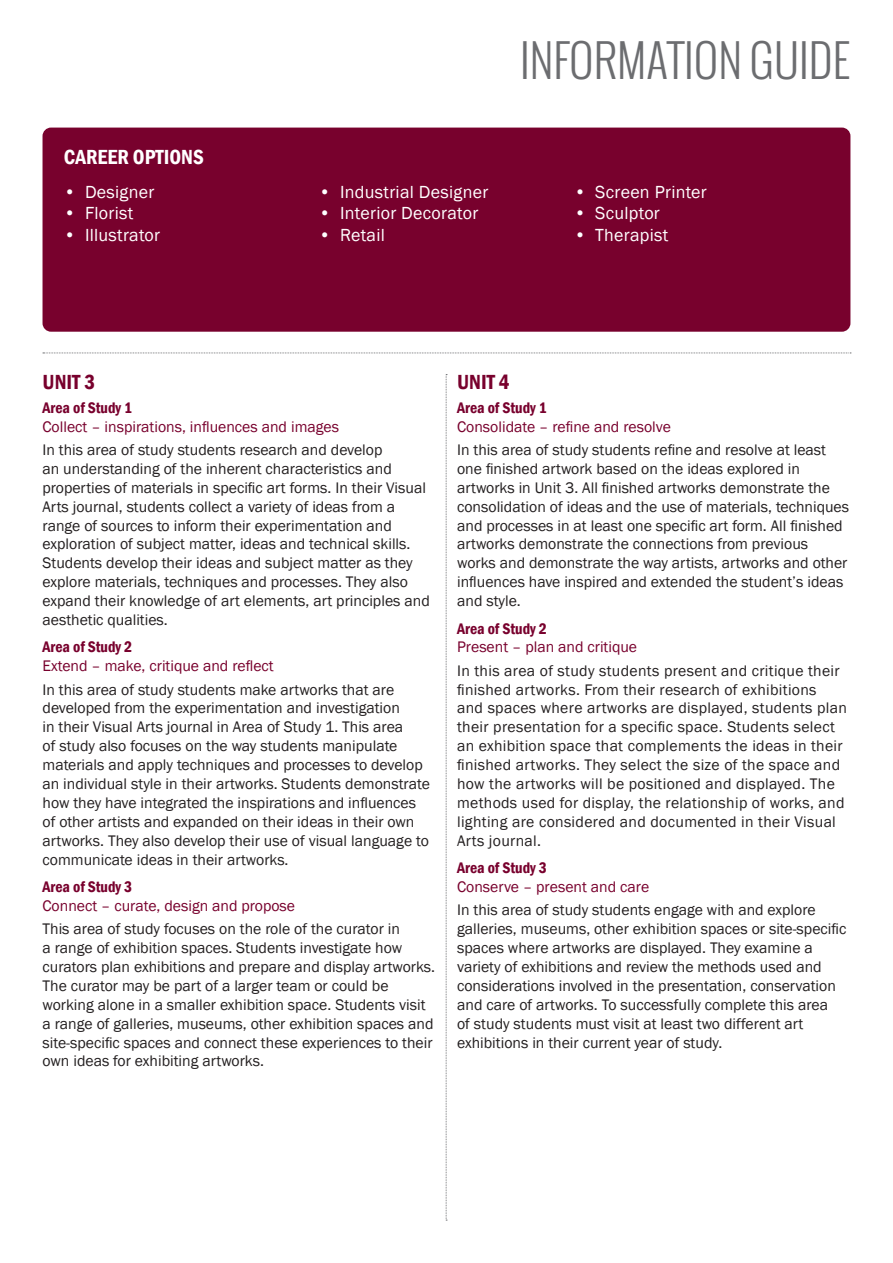
<style>
.page{position:relative;width:893px;height:1263px;background:#fff}
.page>*{position:absolute;margin:0;border:0;box-sizing:border-box;transform-origin:0 0}
.section_header_30pt{font:300 45px "Oswald";color:#6c6d70}
.subhead_14pt_ruby{font:600 condensed 21px "Franklin Gothic";color:#fff}
.subhead_14pt_ruby-2{font:600 condensed 21px "Franklin Gothic";color:#78012d}
.subhead_14pt_ruby-3{font:18px "Franklin Gothic";letter-spacing:.015em;color:#fff}
.body_text_10_5pt{font:15.75px/18.9px "Franklin Gothic";color:#231f20}
.body_text_10_5pt-2{font:15.75px/18.9px "Franklin Gothic";letter-spacing:.02em;color:#231f20}
.body_text_10_5pt-3{font:15.75px "Franklin Gothic";color:#78012d}
.subhead_10_5_black{font:600 condensed 15.75px "Franklin Gothic";color:#78012d}
.subhead_10_5_red{font:15.75px "Franklin Gothic";color:#78012d}
.subhead_10_5_red_bol{font:600 condensed 15.75px "Franklin Gothic";color:#78012d}
</style>
<div class="page">
<svg style="left:43px;top:353px;width:808px;height:1px"></svg>
<div style="left:43px;top:128px;width:807px;height:204px;background:#78012d;border-radius:9px"></div>
<svg style="left:446px;top:374px;width:1px;height:847px"></svg>
<p class="subhead_14pt_ruby" style="left:64px;top:142px;width:142px">CAREER OPTIONS</p>
<p class="subhead_14pt_ruby-3" style="left:64px;top:180px;width:92px">• Designer</p>
<p class="subhead_14pt_ruby-3" style="left:64px;top:202px;width:71px">• Florist</p>
<p class="subhead_14pt_ruby-3" style="left:64px;top:224px;width:98px">• Illustrator</p>
<p class="section_header_30pt" style="left:520px;top:30px;width:332px">INFORMATION GUIDE</p>
<p class="subhead_14pt_ruby-3" style="left:319px;top:180px;width:171px">• Industrial Designer</p>
<p class="subhead_14pt_ruby-3" style="left:319px;top:202px;width:161px">• Interior Decorator</p>
<p class="subhead_14pt_ruby-3" style="left:319px;top:224px;width:67px">• Retail</p>
<p class="subhead_14pt_ruby-3" style="left:574px;top:180px;width:134px">• Screen Printer</p>
<p class="subhead_14pt_ruby-3" style="left:574px;top:202px;width:87px">• Sculptor</p>
<p class="subhead_14pt_ruby-3" style="left:574px;top:224px;width:96px">• Therapist</p>
<p class="subhead_14pt_ruby-2" style="left:43px;top:368px;width:54px">UNIT 3</p>
<p class="subhead_14pt_ruby-2" style="left:457px;top:368px;width:54px">UNIT 4</p>
<p class="subhead_10_5_black" style="left:43px;top:397px;width:91px">Area of Study 1</p>
<p class="body_text_10_5pt-3" style="left:43px;top:417px;width:298px">Collect – inspirations, influences and images</p>
<p class="body_text_10_5pt" style="left:43px;top:441px;width:389px">In this area of study students research and develop<br>an understanding of the inherent characteristics and properties of materials in specific art forms. In their Visual Arts journal, students collect a variety of ideas from a range of sources to inform their experimentation and exploration of subject matter, ideas and technical skills.<br>Students develop their ideas and subject matter as they explore materials, techniques and processes. They also expand their knowledge of art elements, art principles and aesthetic qualities.</p>
<p class="subhead_10_5_black" style="left:43px;top:637px;width:91px">Area of Study 2</p>
<p class="body_text_10_5pt-3" style="left:43px;top:656px;width:233px">Extend – make, critique and reflect</p>
<p class="body_text_10_5pt" style="left:43px;top:680px;width:389px">In this area of study students make artworks that are developed from the experimentation and investigation<br>in their Visual Arts journal in Area of Study 1. This area<br>of study also focuses on the way students manipulate materials and apply techniques and processes to develop an individual style in their artworks. Students demonstrate how they have integrated the inspirations and influences of other artists and expanded on their ideas in their own artworks. They also develop their use of visual language to communicate ideas in their artworks.</p>
<p class="subhead_10_5_black" style="left:43px;top:876px;width:91px">Area of Study 3</p>
<p class="body_text_10_5pt-3" style="left:43px;top:896px;width:254px">Connect – curate, design and propose</p>
<p class="body_text_10_5pt" style="left:43px;top:920px;width:394px">This area of study focuses on the role of the curator in<br>a range of exhibition spaces. Students investigate how curators plan exhibitions and prepare and display artworks.<br>The curator may be part of a larger team or could be working alone in a smaller exhibition space. Students visit a range of galleries, museums, other exhibition spaces and site-specific spaces and connect these experiences to their own ideas for exhibiting artworks.</p>
<p class="subhead_10_5_black" style="left:457px;top:397px;width:91px">Area of Study 1</p>
<p class="body_text_10_5pt-3" style="left:457px;top:417px;width:215px">Consolidate – refine and resolve</p>
<p class="body_text_10_5pt" style="left:457px;top:441px;width:393px">In this area of study students refine and resolve at least one finished artwork based on the ideas explored in artworks in Unit 3. All finished artworks demonstrate the consolidation of ideas and the use of materials, techniques and processes in at least one specific art form. All finished artworks demonstrate the connections from previous works and demonstrate the way artists, artworks and other influences have inspired and extended the student’s ideas and style.</p>
<p class="subhead_10_5_black" style="left:457px;top:618px;width:91px">Area of Study 2</p>
<p class="body_text_10_5pt-3" style="left:457px;top:637px;width:181px">Present – plan and critique</p>
<p class="body_text_10_5pt-2" style="left:457px;top:661px;width:391px">In this area of study students present and critique their finished artworks. From their research of exhibitions<br>and spaces where artworks are displayed, students plan their presentation for a specific space. Students select an exhibition space that complements the ideas in their finished artworks. They select the size of the space and how the artworks will be positioned and displayed. The methods used for display, the relationship of works, and lighting are considered and documented in their Visual Arts journal.</p>
<p class="subhead_10_5_red_bol" style="left:457px;top:857px;width:91px">Area of Study 3</p>
<p class="subhead_10_5_red" style="left:457px;top:877px;width:194px">Conserve – present and care</p>
<p class="body_text_10_5pt" style="left:457px;top:901px;width:391px">In this area of study students engage with and explore galleries, museums, other exhibition spaces or site-specific spaces where artworks are displayed. They examine a variety of exhibitions and review the methods used and considerations involved in the presentation, conservation and care of artworks. To successfully complete this area<br>of study students must visit at least two different art exhibitions in their current year of study.</p>
</div>
